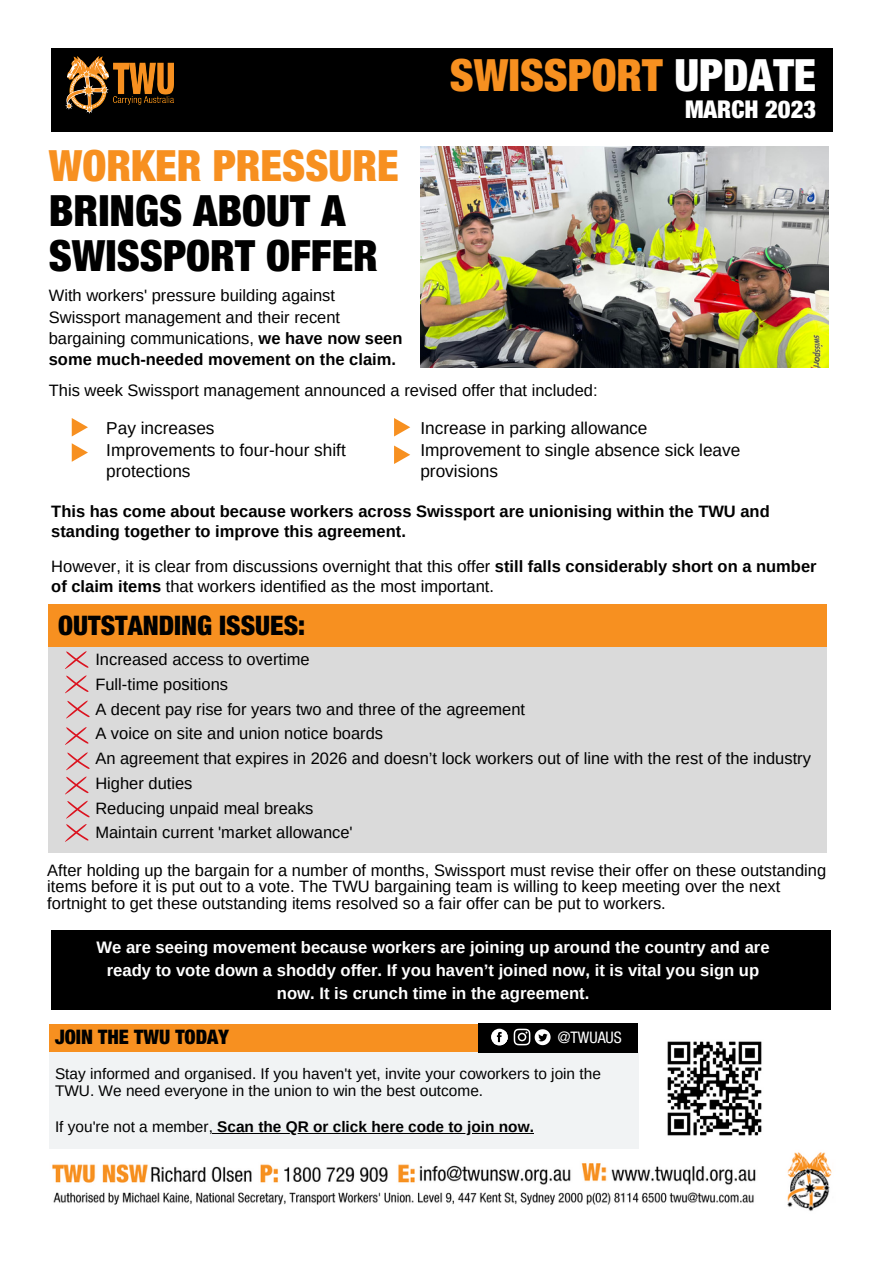
<style>
.page{position:relative;width:893px;height:1264px;background:#fff}
.page>*{position:absolute;margin:0;border:0;box-sizing:border-box;transform-origin:0 0}
.t1{font:900 condensed 44.55px "Helvetica Neue LT Std";color:#f79020}
.t2{font:900 condensed 43.2px/45px "Helvetica Neue LT Std";color:#000}
.t3{font:900 condensed 43.2px "Helvetica Neue LT Std";color:#f79020}
.t4{font:900 condensed 27px "Helvetica Neue LT Std";color:#000}
.t5{font:900 condensed 24.6px "Helvetica Neue LT Std";color:#fff}
.t6{font:900 condensed 20.1px "Helvetica Neue LT Std";color:#000}
.t7{font:17.25px/22.5px "Arimo";color:#000}
.t8{font:700 16.65px/23px "Arimo";color:#fff;text-align:center}
.t9{font:16.5px/24.8px "Arimo";color:#000}
.t10{font:700 16.5px/19.8px "Arimo";color:#000}
.t11{font:condensed 15.9px "Helvetica Neue LT Std";color:#fff}
.t12{font:15.45px/17.7px "Arimo";color:#000}
.t13{font:700 15.45px "Arimo";color:#000}
.s1{font-weight:700}
.s2{color:#fff}
.s3{font-weight:400}
</style>
<div class="page">
<div style="left:51px;top:48px;width:782px;height:83px;background:#000"></div>
<img style="left:66px;top:56px;width:108px;height:58px">
<img style="left:49px;top:1148px;width:783px;height:63px">
<img style="left:667px;top:1041px;width:95px;height:95px">
<div style="left:48px;top:604px;width:778px;height:46px;background:#f79020"></div>
<div style="left:48px;top:647px;width:778px;height:205px;background:#dadada"></div>
<svg style="left:72px;top:418px;width:16px;height:18px"></svg>
<svg style="left:394px;top:418px;width:16px;height:18px"></svg>
<svg style="left:72px;top:443px;width:16px;height:19px"></svg>
<div style="left:49px;top:1052px;width:589px;height:96px;background:#f1f3f4"></div>
<div style="left:49px;top:1024px;width:437px;height:28px;background:#f79020"></div>
<div style="left:478px;top:1023px;width:159px;height:29px;background:#000"></div>
<div style="left:491px;top:1028px;width:16px;height:17px;background:#fff;border-radius:50%"></div>
<svg style="left:493px;top:1028px;width:57px;height:18px"></svg>
<img style="left:420px;top:147px;width:408px;height:220px">
<svg style="left:394px;top:445px;width:16px;height:19px"></svg>
<div style="left:51px;top:929px;width:779px;height:80px;background:#000"></div>
<svg style="left:65px;top:651px;width:23px;height:18px"></svg>
<hr style="left:213px;top:1132px;width:321px;height:1px;background:#000">
<svg style="left:65px;top:675px;width:23px;height:18px"></svg>
<svg style="left:66px;top:700px;width:24px;height:18px"></svg>
<svg style="left:65px;top:727px;width:23px;height:18px"></svg>
<svg style="left:66px;top:752px;width:24px;height:18px"></svg>
<svg style="left:65px;top:776px;width:23px;height:18px"></svg>
<svg style="left:66px;top:800px;width:24px;height:18px"></svg>
<svg style="left:65px;top:824px;width:23px;height:18px"></svg>
<h2 class="t3" style="left:49px;top:150px;width:351px">WORKER PRESSURE</h2>
<h2 class="t2" style="left:49px;top:194px;width:330px">BRINGS ABOUT A<br>SWISSPORT OFFER</h2>
<p class="t9" style="left:49px;top:285px;width:355px;line-height:21.3px">With workers' pressure building against Swissport management and their recent bargaining communications, <span class="s1">we have now seen some much-needed movement on the claim.</span></p>
<h1 class="t1" style="left:450px;top:59px;width:368px">SWISSPORT <span class="s2">UPDATE</span></h1>
<h3 class="t5" style="left:685px;top:101px;width:133px">MARCH 2023</h3>
<p class="t9" style="left:49px;top:378px;width:550px">This week Swissport management announced a revised offer that included:</p>
<p class="t7" style="left:106px;top:417px;width:241px">Pay increases<br>Improvements to four-hour shift</p>
<p class="t7" style="left:106px;top:459px;width:86px">protections</p>
<p class="t10" style="left:51px;top:501px;width:720px">This has come about because workers across Swissport are unionising within the TWU and standing together to improve this agreement.</p>
<p class="t9" style="left:51px;top:556px;width:766px;line-height:19.8px">However, it is clear from discussions overnight that this offer <span class="s1">still falls considerably short on a number of claim items</span> that workers identified as the most important.</p>
<h3 class="t4" style="left:58px;top:615px;width:248px">OUTSTANDING ISSUES:</h3>
<p class="t7" style="left:420px;top:417px;width:321px">Increase in parking allowance<br>Improvement to single absence sick leave</p>
<p class="t7" style="left:420px;top:459px;width:79px">provisions</p>
<p class="t9" style="left:95px;top:647px;width:717px">Increased access to overtime<br>Full-time positions<br>A decent pay rise for years two and three of the agreement<br>A voice on site and union notice boards<br>An agreement that expires in 2026 and doesn’t lock workers out of line with the rest of the industry Higher duties<br>Reducing unpaid meal breaks<br>Maintain current 'market allowance'</p>
<p class="t9" style="left:47px;top:861px;width:780px;line-height:16.8px">After holding up the bargain for a number of months, Swissport must revise their offer on these outstanding items before it is put out to a vote. The TWU bargaining team is willing to keep meeting over the next fortnight to get these outstanding items resolved so a fair offer can be put to workers.</p>
<p class="t8" style="left:96px;top:936px;width:674px">We are seeing movement because workers are joining up around the country and are ready to vote down a shoddy offer. If you haven’t joined now, it is vital you sign up now. It is crunch time in the agreement.</p>
<p class="t6" style="left:55px;top:1029px;width:175px">JOIN THE TWU TODAY</p>
<p class="t11" style="left:557px;top:1031px;width:66px">@TWUAUS</p>
<p class="t12" style="left:55px;top:1064px;width:547px">Stay informed and organised. If you haven't yet, invite your coworkers to join the<br>TWU. We need everyone in the union to win the best outcome.</p>
<p class="t13" style="left:55px;top:1117px;width:480px"><span class="s3">If you're not a member,</span> Scan the QR or click here code to join now.</p>
</div>
